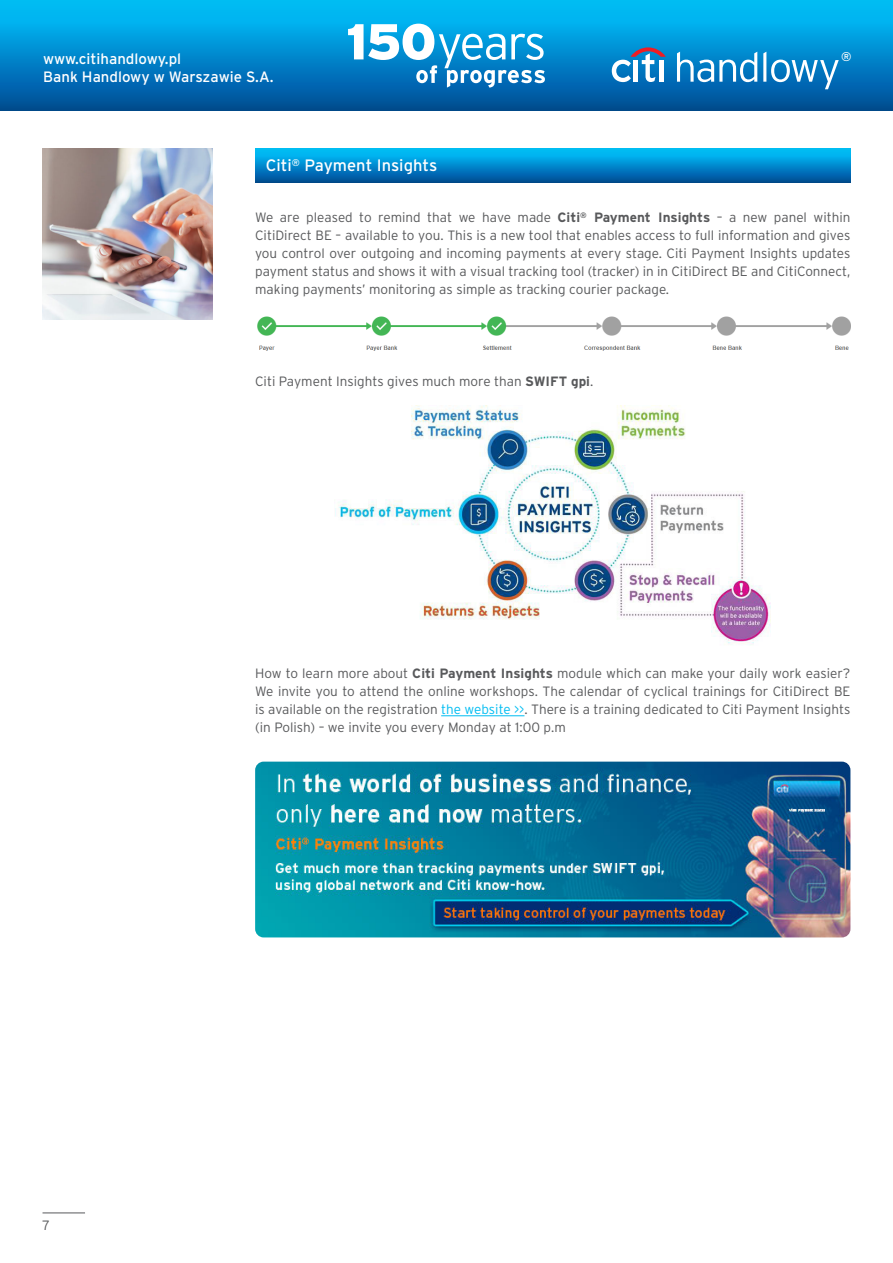
<style>
.page{position:relative;width:893px;height:1263px;background:#fff}
.page>*{position:absolute;margin:0;border:0;box-sizing:border-box;transform-origin:0 0}
.blue_head{font:16.5px "Interstate Pl";color:#fff}
.t1{font:15px/18px "Interstate Pl";color:#fff}
.main_txt{font:300 13.5px/18px "Interstate Pl";color:#58595b;text-align:justify}
.t2{font:12.6px "Interstate Pl";color:#fff}
.s1{font-weight:700}
.s2{color:#00bdf2}
</style>
<div class="page">
<div style="left:0;top:0;width:893px;height:111px;background:linear-gradient(to bottom,#00c7ff,#004a96)"></div>
<svg style="left:677px;top:52px;width:80px;height:30px"></svg>
<svg style="left:763px;top:52px;width:76px;height:37px;background:#3894cd"></svg>
<svg style="left:612px;top:47px;width:54px;height:35px"></svg>
<hr style="left:659px;top:60px;width:4px;height:22px;background:#fff">
<svg style="left:348px;top:24px;width:197px;height:64px"></svg>
<hr style="left:43px;top:1212px;width:42px;height:1px;background:#58595b">
<svg style="left:255px;top:149px;width:595px;height:33px;background:#0089cc"></svg>
<img style="left:43px;top:149px;width:170px;height:170px">
<hr style="left:441px;top:715px;width:83px;height:1px;background:#00bdf2">
<img style="left:257px;top:316px;width:593px;height:35px">
<img style="left:335px;top:406px;width:436px;height:239px">
<img style="left:255px;top:762px;width:595px;height:175px">
<p class="t1" style="left:43px;top:49px;width:232px">www.citihandlowy.pl<br>Bank Handlowy w Warszawie S.A.</p>
<p class="t2" style="left:841px;top:49px;width:12px">®</p>
<p class="blue_head" style="left:266px;top:156px;width:173px">Citi<sup>®</sup> Payment Insights</p>
<p class="main_txt" style="left:255px;top:208px;width:597px">We are pleased to remind that we have made <span class="s1">Citi</span><sup>®</sup> <span class="s1">Payment Insights</span> – a new panel within CitiDirect BE – available to you. This is a new tool that enables access to full information and gives you control over outgoing and incoming payments at every stage. Citi Payment Insights updates payment status and shows it with a visual tracking tool (tracker) in in CitiDirect BE and CitiConnect, making payments’ monitoring as simple as tracking courier package.</p>
<p class="main_txt" style="left:255px;top:372px;width:340px">Citi Payment Insights gives much more than <span class="s1">SWIFT gpi</span>.</p>
<p class="main_txt" style="left:43px;top:1216px;width:9px">7</p>
<p class="main_txt" style="left:255px;top:664px;width:597px">How to learn more about <span class="s1">Citi Payment Insights</span> module which can make your daily work easier?<br>We invite you to attend the online workshops. The calendar of cyclical trainings for CitiDirect BE is available on the registration <span class="s2">the website &gt;&gt;</span>. There is a training dedicated to Citi Payment Insights (in Polish) – we invite you every Monday at 1:00 p.m</p>
</div>
